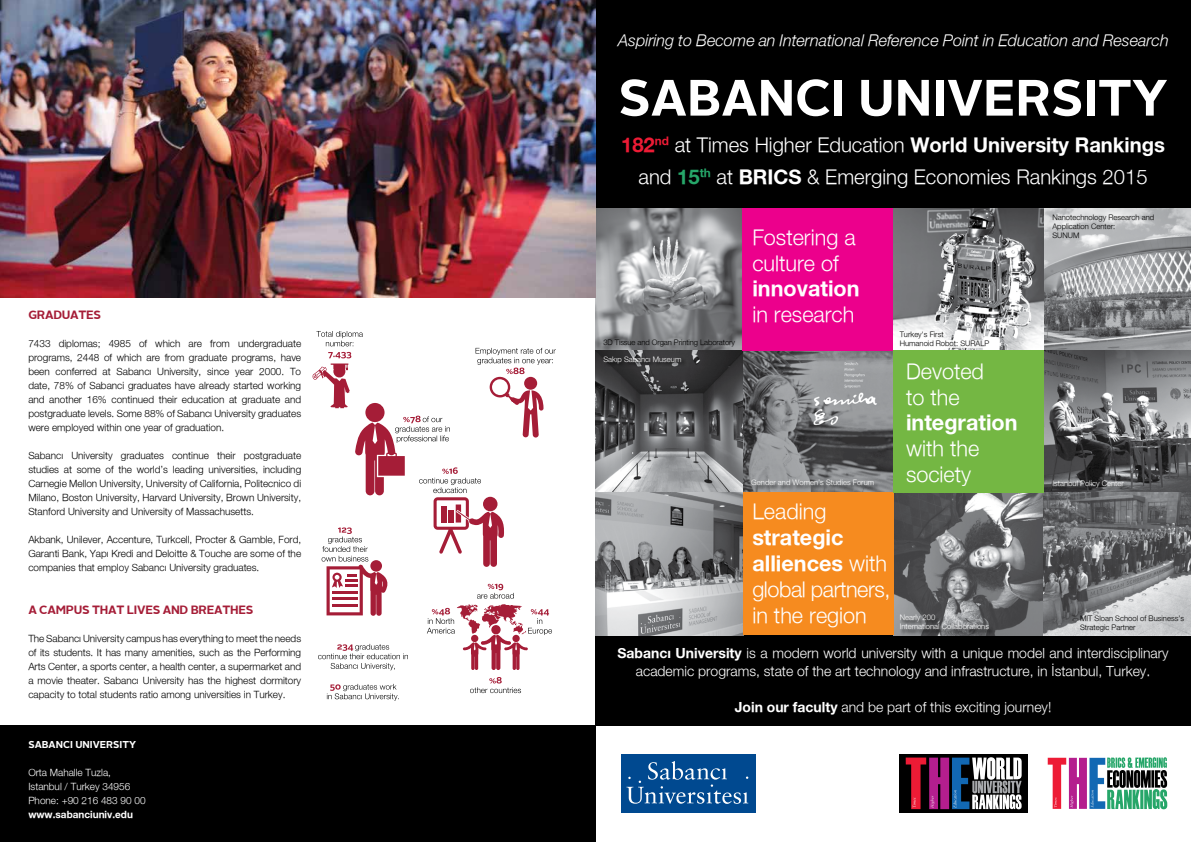
<style>
.page{position:relative;width:1191px;height:842px;background:#fff}
.page>*{position:absolute;margin:0;border:0;box-sizing:border-box;transform-origin:0 0}
.t1{font:700 51px "Alright Sans";color:#fff}
.t2{font:300 21.6px/25.9px "Helvetica Neu";color:#fff}
.t3{font:300 21.6px/25.9px "Helvetica Neu";letter-spacing:-.02em;color:#fff}
.t4{font:700 21.6px "Helvetica Neu";color:#fff}
.t5{font:300 20.2px/32.4px "Helvetica Neu";color:#fff;text-align:center}
.t6{font:16.2px "Helvetica Neu Light Ita";color:#fff}
.t7{font:300 13.9px/18px "Helvetica Neu";color:#fff;text-align:center}
.t8{font:700 12px "Alright Sans";letter-spacing:-.02em;color:#a51d37}
.t9{font:300 10px/14px "Helvetica Neu";color:#000;text-align:justify}
.t10{font:300 10px/14px "Helvetica Neu";color:#fff}
.t11{font:700 10px "Helvetica Neu";color:#fff}
.t12{font:700 10px "Alright Sans";color:#fff}
.t13{font:300 7.7px/9.2px "Helvetica Neu";color:#000}
.t14{font:300 7.7px/9.2px "Helvetica Neu";color:#fff}
.s1{font-weight:700;color:#ed1b35}
.s2{font-weight:700}
.s3{font-weight:700;color:#26a669}
</style>
<div class="page">
<div style="left:595px;top:0;width:596px;height:684px;background:#000"></div>
<div style="left:595px;top:678px;width:596px;height:47px;background:#000"></div>
<div style="left:0;top:725px;width:595px;height:117px;background:#000"></div>
<div style="left:621px;top:754px;width:135px;height:59px;background:#004990"></div>
<svg style="left:626px;top:761px;width:122px;height:43px"></svg>
<img style="left:595px;top:208px;width:148px;height:142px">
<img style="left:893px;top:208px;width:298px;height:142px">
<img style="left:1044px;top:350px;width:147px;height:143px">
<img style="left:595px;top:350px;width:298px;height:143px">
<img style="left:595px;top:493px;width:148px;height:142px">
<img style="left:893px;top:493px;width:298px;height:142px">
<div style="left:743px;top:208px;width:150px;height:142px;background:#ec008c"></div>
<div style="left:743px;top:493px;width:150px;height:142px;background:#f68b1f"></div>
<div style="left:893px;top:350px;width:151px;height:143px;background:#74b743"></div>
<div style="left:1052px;top:480px;width:77px;height:13px;background:#000;opacity:.9"></div>
<div style="left:751px;top:480px;width:129px;height:11px;background:#000;opacity:.9"></div>
<div style="left:900px;top:615px;width:94px;height:20px;background:#000;opacity:.9"></div>
<div style="left:604px;top:356px;width:83px;height:13px;background:#000;opacity:.9"></div>
<div style="left:899px;top:340px;width:91px;height:8px;background:#fff"></div>
<div style="left:899px;top:754px;width:128px;height:59px;background:#000"></div>
<svg style="left:1047px;top:757px;width:120px;height:52px"></svg>
<svg style="left:905px;top:757px;width:116px;height:52px"></svg>
<img style="left:0;top:0;width:595px;height:298px">
<svg style="left:470px;top:677px;width:51px;height:16px"></svg>
<svg style="left:327px;top:684px;width:72px;height:17px"></svg>
<svg style="left:312px;top:331px;width:244px;height:339px"></svg>
<p class="t8" style="left:28px;top:306px;width:74px">GRADUATES</p>
<p class="t9" style="left:28px;top:336px;width:274px">7433 diplomas; 4985 of which are from undergraduate programs, 2448 of which are from graduate programs, have been conferred at Sabancı University, since year 2000. To date, 78% of Sabanci graduates have already started working and another 16% continued their education at graduate and postgraduate levels. Some 88% of Sabancı University graduates were employed within one year of graduation.</p>
<p class="t9" style="left:28px;top:448px;width:274px">Sabancı University graduates continue their postgraduate studies at some of the world’s leading universities, including Carnegie Mellon University, University of California, Politecnico di Milano, Boston University, Harvard University, Brown University, Stanford University and University of Massachusetts.</p>
<p class="t9" style="left:28px;top:532px;width:274px">Akbank, Unilever, Accenture, Turkcell, Procter &amp; Gamble, Ford, Garanti Bank, Yapı Kredi and Deloitte &amp; Touche are some of the companies that employ Sabancı University graduates.</p>
<p class="t8" style="left:28px;top:601px;width:226px">A CAMPUS THAT LIVES AND BREATHES</p>
<p class="t9" style="left:28px;top:631px;width:274px">The Sabancı University campus has everything to meet the needs of its students. It has many amenities, such as the Performing Arts Center, a sports center, a health center, a supermarket and a movie theater. Sabancı University has the highest dormitory capacity to total students ratio among universities in Turkey.</p>
<p class="t12" style="left:28px;top:737px;width:109px">SABANCI UNIVERSITY</p>
<p class="t10" style="left:28px;top:766px;width:119px">Orta Mahalle Tuzla,<br>Istanbul / Turkey 34956<br>Phone: +90 216 483 90 00</p>
<p class="t11" style="left:28px;top:809px;width:106px">www.sabanciuniv.edu</p>
<h3 class="t6" style="left:618px;top:30px;width:552px">Aspiring to Become an International Reference Point in Education and Research</h3>
<h1 class="t1" style="left:618px;top:62px;width:551px">SABANCI UNIVERSITY</h1>
<h3 class="t5" style="left:621px;top:128px;width:545px"><span class="s1">182</span><sup>nd</sup> at Times Higher Education <span class="s2">World University Rankings </span>and <span class="s3">15</span><sup>th</sup> at <span class="s2">BRICS</span> &amp; Emerging Economies Rankings 2015</h3>
<p class="t13" style="left:603px;top:337px;width:133px">3D Tissue and Organ Printing Laboratory</p>
<p class="t14" style="left:603px;top:354px;width:79px">Sakıp Sabancı Museum</p>
<h2 class="t2" style="left:752px;top:223px;width:105px">Fostering a culture of</h2>
<h2 class="t4" style="left:752px;top:275px;width:109px">innovation</h2>
<h2 class="t2" style="left:752px;top:301px;width:104px">in research</h2>
<p class="t14" style="left:751px;top:478px;width:124px">Gender and Women’s Studies Forum</p>
<h2 class="t2" style="left:752px;top:498px;width:76px">Leading</h2>
<h2 class="t3" style="left:752px;top:524px;width:139px"><span class="s2">strategic alliences</span> with global partners, in the region</h2>
<p class="t13" style="left:1052px;top:212px;width:103px">Nanotechnology Research and<br>Application Center:<br>SUNUM</p>
<p class="t13" style="left:899px;top:330px;width:91px">Turkey's First<br>Humanoid Robot: SURALP</p>
<h2 class="t2" style="left:906px;top:357px;width:80px">Devoted to the</h2>
<h2 class="t4" style="left:906px;top:409px;width:113px">integration</h2>
<h2 class="t2" style="left:906px;top:435px;width:75px">with the</h2>
<h2 class="t2" style="left:906px;top:461px;width:67px">society</h2>
<p class="t14" style="left:1052px;top:478px;width:73px">Istanbul Policy Center</p>
<p class="t14" style="left:899px;top:613px;width:91px">Nearly 200<br>International Collaborations</p>
<p class="t13" style="left:1080px;top:613px;width:106px">MIT Sloan School of Business’s<br>Strategic Partner</p>
<h3 class="t7" style="left:617px;top:644px;width:553px"><span class="s2">Sabancı University</span> is a modern world university with a unique model and interdisciplinary academic programs, state of the art technology and infrastructure, in İstanbul, Turkey.</h3>
<h3 class="t7" style="left:735px;top:698px;width:318px"><span class="s2">Join our faculty</span> and be part of this exciting journey!</h3>
</div>
